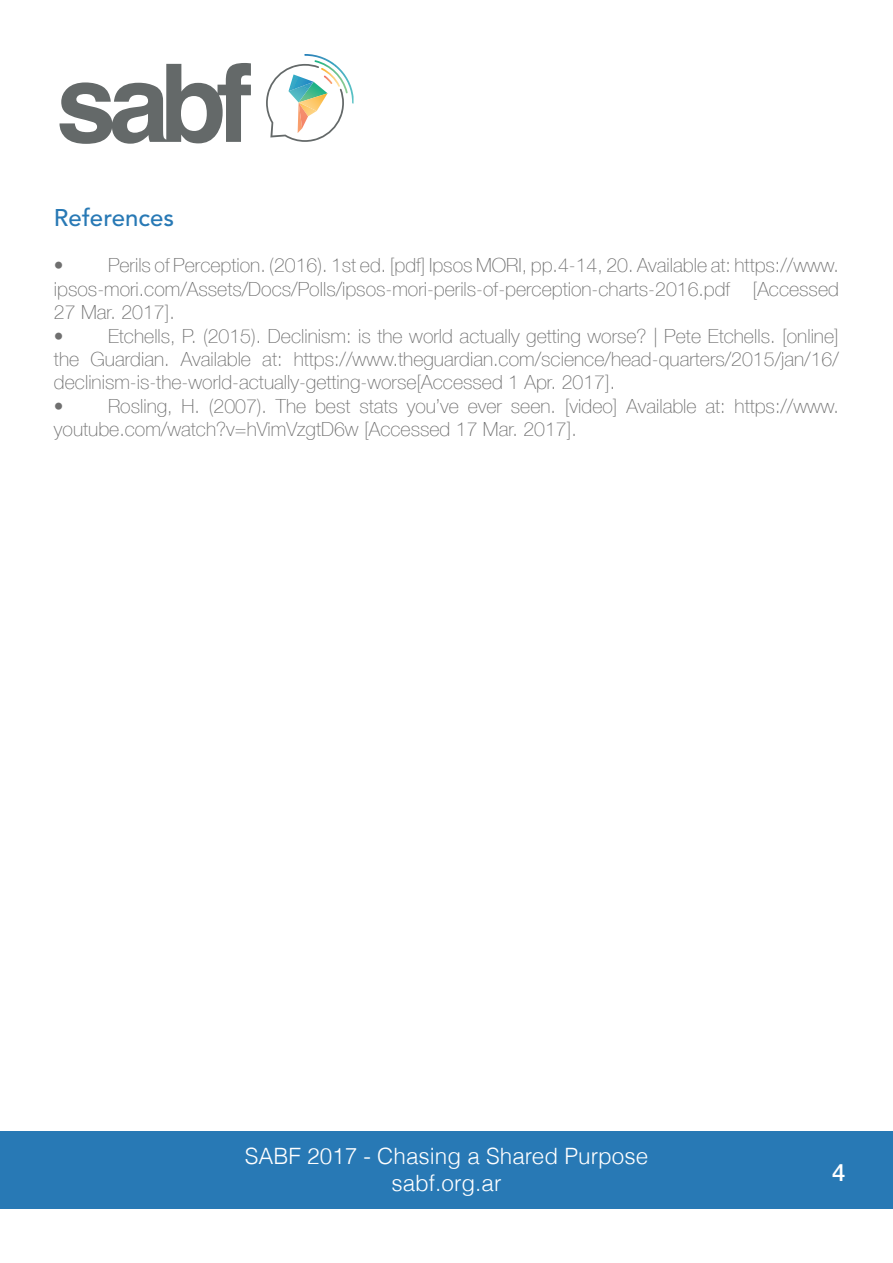
<style>
.page{position:relative;width:893px;height:1263px;background:#fff}
.page>*{position:absolute;margin:0;border:0;box-sizing:border-box;transform-origin:0 0}
.t1{font:500 24px "Avenir LT Std";color:#2879b5}
.t2{font:500 24px "Helvetica Neue";color:#fff}
.t3{font:300 22.5px/27px "Helvetica";color:#fff;text-align:center}
.t4{font:100 19.5px/23.4px "Helvetica Neue LT Com";color:#6f6f6f;text-align:justify}
</style>
<div class="page">
<div style="left:0;top:1131px;width:893px;height:78px;background:#2879b5"></div>
<svg style="left:266px;top:54px;width:88px;height:88px"></svg>
<svg style="left:60px;top:63px;width:191px;height:81px"></svg>
<p class="t1" style="left:54px;top:203px;width:122px">References</p>
<p class="t4" style="left:54px;top:254px;width:786px">• Perils of Perception. (2016). 1st ed. [pdf] Ipsos MORI, pp.4-14, 20. Available at: https://www. ipsos-mori.com/Assets/Docs/Polls/ipsos-mori-perils-of-perception-charts-2016.pdf [Accessed 27 Mar. 2017].</p>
<p class="t4" style="left:54px;top:324px;width:786px">• Etchells, P. (2015). Declinism: is the world actually getting worse? | Pete Etchells. [online] the Guardian. Available at: https://www.theguardian.com/science/head-quarters/2015/jan/16/ declinism-is-the-world-actually-getting-worse[Accessed 1 Apr. 2017].</p>
<p class="t4" style="left:54px;top:394px;width:786px">• Rosling, H. (2007). The best stats you’ve ever seen. [video] Available at: https://www. youtube.com/watch?v=hVimVzgtD6w [Accessed 17 Mar. 2017].</p>
<p class="t3" style="left:245px;top:1141px;width:405px">SABF 2017 - Chasing a Shared Purpose sabf.org.ar</p>
<p class="t2" style="left:832px;top:1153px;width:15px">4</p>
</div>
